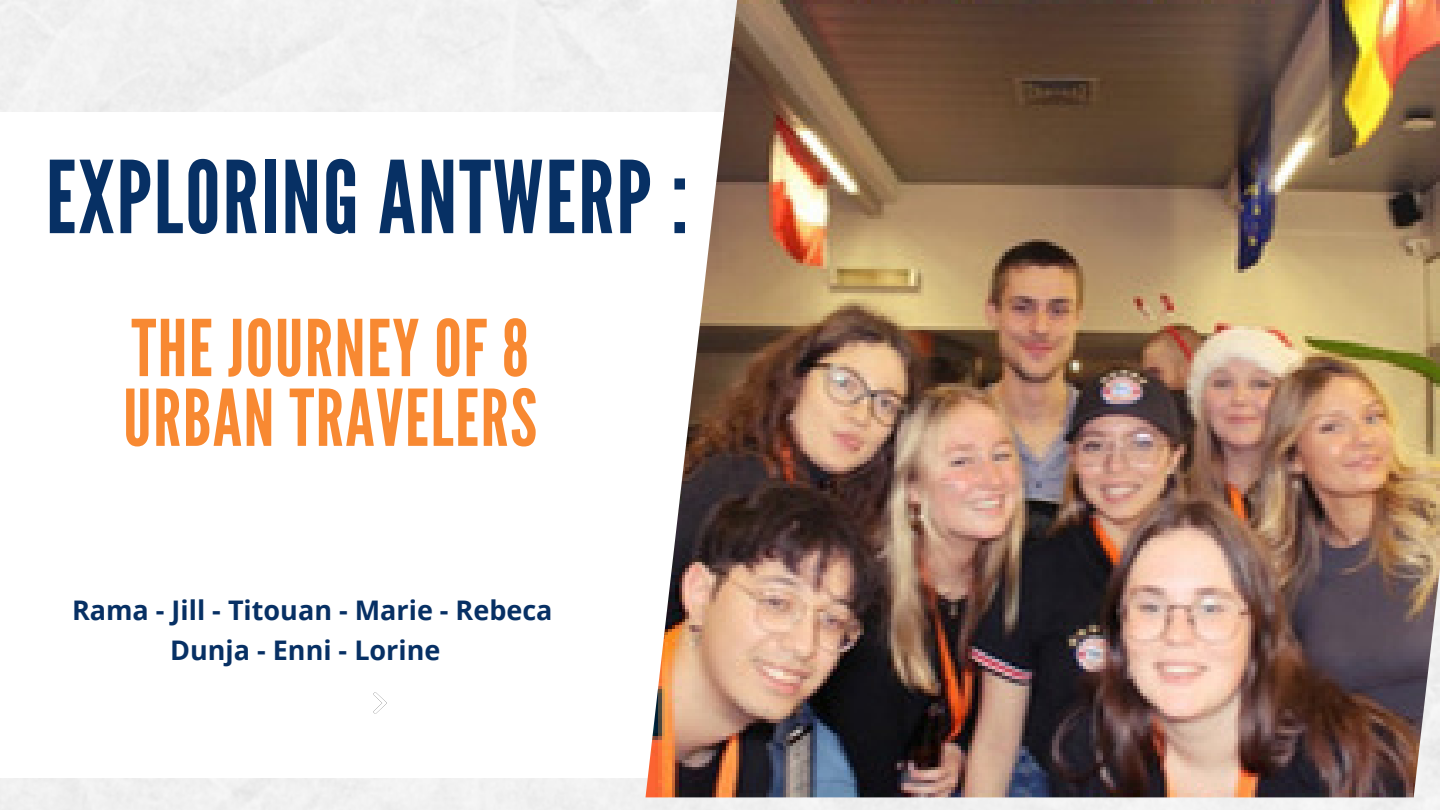
<style>
.page{position:relative;width:1440px;height:810px;background:#fff}
.page>*{position:absolute;margin:0;border:0;box-sizing:border-box;transform-origin:0 0}
.t1{font:100px "League Gothic";letter-spacing:.02em;color:#073064}
.t2{font:78px/69.8px "League Gothic";letter-spacing:.02em;color:#f88932}
.t3{font:700 27px/39.8px "Open Sans";color:#073064;text-align:center}
</style>
<div class="page">
<img style="left:374px;top:692px;width:12px;height:21px">
<img style="left:645px;top:0;width:795px;height:797px">
<p class="t1" style="left:46px;top:140px;width:644px">EXPLORING ANTWERP :</p>
<p class="t2" style="left:123px;top:315px;width:416px">THE JOURNEY OF 8<br>URBAN TRAVELERS</p>
<p class="t3" style="left:72px;top:589px;width:482px">Rama - Jill - Titouan - Marie - Rebeca<br>Dunja - Enni - Lorine</p>
</div>
